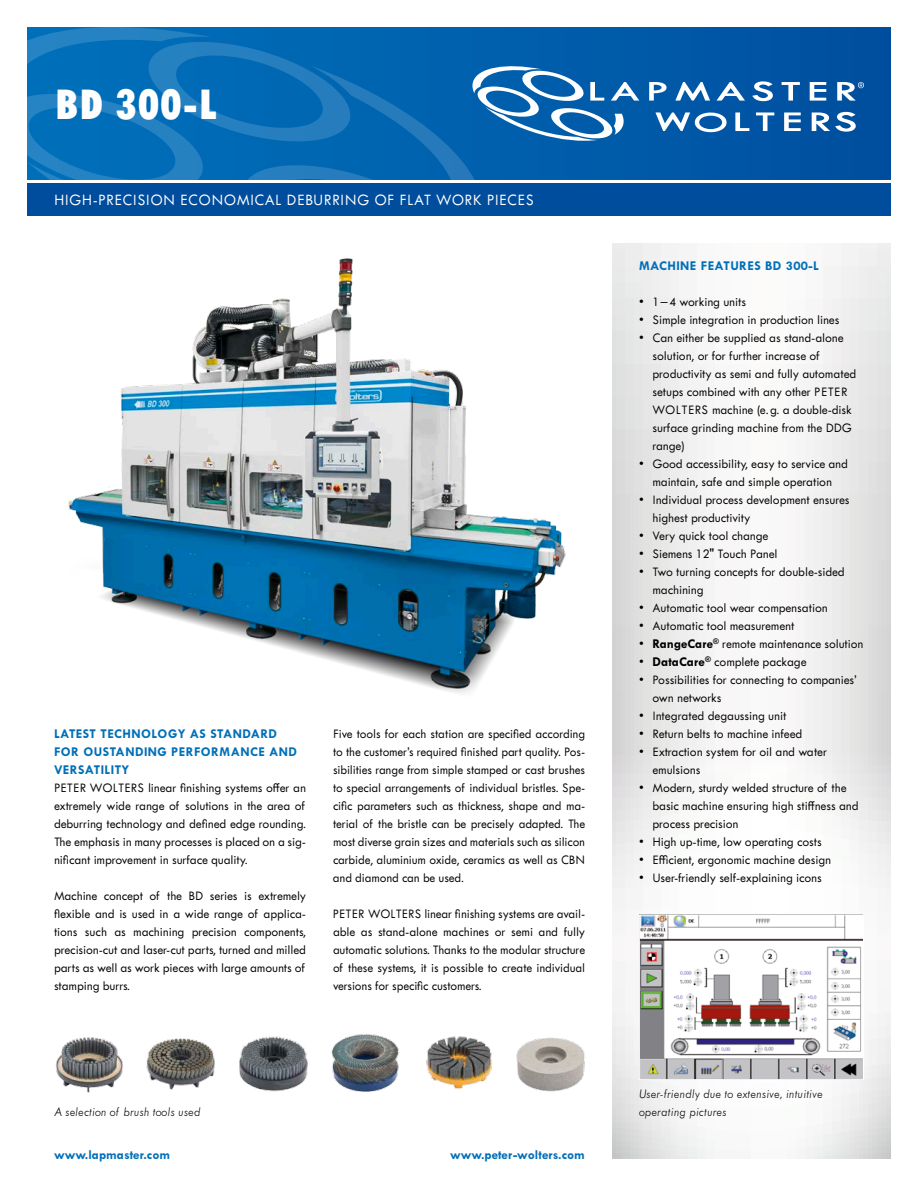
<style>
.page{position:relative;width:918px;height:1188px;background:#fff}
.page>*{position:absolute;margin:0;border:0;box-sizing:border-box;transform-origin:0 0}
.t1{font:800 condensed 45px "Tw Cen MT Pro";color:#fff}
.t2{font:500 16.5px "Tw Cen MT Pro Semi";letter-spacing:.03em;color:#fff}
.t3{font:500 13.5px/18px "Tw Cen MT Pro Semi";color:#000}
.t4{font:700 13.5px/18px "Tw Cen MT Pro";letter-spacing:.03em;color:#006fb9}
.t5{font:italic 300 13.5px/18px "Tw Cen MT Pro";color:#000}
.t6{font:700 13.5px "Tw Cen MT Pro";color:#006fb9}
.s1{font-family:"Tw Cen MT Pro";font-weight:700}
</style>
<div class="page">
<svg style="left:612px;top:243px;width:279px;height:916px"></svg>
<div style="left:27px;top:27px;width:864px;height:153px;background:#0056a6"></div>
<svg style="left:649px;top:82px;width:18px;height:19px"></svg>
<svg style="left:675px;top:82px;width:35px;height:19px"></svg>
<svg style="left:717px;top:82px;width:28px;height:19px"></svg>
<svg style="left:752px;top:81px;width:21px;height:20px"></svg>
<svg style="left:782px;top:82px;width:18px;height:19px"></svg>
<svg style="left:810px;top:82px;width:16px;height:19px"></svg>
<svg style="left:837px;top:82px;width:27px;height:19px"></svg>
<svg style="left:756px;top:112px;width:18px;height:19px"></svg>
<svg style="left:784px;top:112px;width:17px;height:19px"></svg>
<svg style="left:812px;top:112px;width:44px;height:20px"></svg>
<svg style="left:735px;top:112px;width:14px;height:19px"></svg>
<svg style="left:655px;top:112px;width:72px;height:20px"></svg>
<svg style="left:482px;top:66px;width:157px;height:75px"></svg>
<svg style="left:27px;top:27px;width:455px;height:153px;fill:#006ab6"></svg>
<div style="left:27px;top:184px;width:864px;height:32px;background:#004d9d"></div>
<img style="left:68px;top:258px;width:498px;height:435px">
<img style="left:641px;top:917px;width:221px;height:161px">
<div style="left:639px;top:915px;width:225px;height:165px;border:1px solid #fff"></div>
<img style="left:56px;top:1037px;width:67px;height:56px">
<img style="left:146px;top:1038px;width:69px;height:52px">
<img style="left:239px;top:1036px;width:69px;height:56px">
<img style="left:331px;top:1033px;width:68px;height:59px">
<img style="left:516px;top:1037px;width:69px;height:55px">
<img style="left:426px;top:1036px;width:67px;height:53px">
<h1 class="t1" style="left:54px;top:77px;width:165px">BD 300-L</h1>
<p class="t2" style="left:54px;top:192px;width:481px">High-precision economical deburring of flat work pieces</p>
<p class="t4" style="left:54px;top:725px;width:245px">LATEST TECHNOLOGY AS STANDARD<br>FOR OUSTANDING PERFORMANCE AND<br>VERSATILITY</p>
<p class="t3" style="left:54px;top:779px;width:8px">PETERWOLTERS</p>
<p class="t3" style="left:54px;top:779px;width:254px;text-align:justify;text-indent:94px">linear finishing systems offer an extremely wide range of solutions in the area of deburring technology and defined edge rounding.<br>The emphasis in many processes is placed on a sig&shy;nificant improvement in surface quality.</p>
<p class="t3" style="left:54px;top:887px;width:254px;text-align:justify">Machine concept of the BD series is extremely flexible and is used in a wide range of applica&shy;tions such as machining precision components, precision-cut and laser-cut parts, turned and milled parts as well as work pieces with large amounts of stamping burrs.</p>
<p class="t3" style="left:333px;top:725px;width:254px">Five tools for each station are specified according to the customer’s required finished part quality. Pos&shy;sibilities range from simple stamped or cast brushes to special arrangements of individual bristles. Spe&shy;cific parameters such as thickness, shape and ma&shy;terial of the bristle can be precisely adapted. The most diverse grain sizes and materials such as silicon carbide, aluminium oxide, ceramics as well as CBN and diamond can be used.</p>
<p class="t3" style="left:333px;top:905px;width:8px">PETERWOLTERS</p>
<p class="t3" style="left:333px;top:905px;width:254px;text-align:justify;text-indent:91px">linear finishing systems are avail&shy;able as stand-alone machines or semi and fully automatic solutions. Thanks to the modular structure of these systems, it is possible to create individual versions for specific customers.</p>
<p class="t5" style="left:54px;top:1103px;width:148px">A selection of brush tools used</p>
<p class="t6" style="left:54px;top:1147px;width:118px">www.lapmaster.com</p>
<p class="t6" style="left:450px;top:1147px;width:136px">www.peter-wolters.com</p>
<p class="t4" style="left:639px;top:257px;width:181px">MACHINE FEATURES BD 300-L</p>
<p class="t3" style="left:639px;top:293px;width:109px">• 1–4 working units</p>
<p class="t3" style="left:639px;top:311px;width:202px">• Simple integration in production lines</p>
<p class="t3" style="left:652px;top:329px;width:205px;text-indent:-14px">• Can either be supplied as stand-alone solution, or for further increase of productivity as semi and fully automated setups combined with any other PETER<br>WOLTERS</p>
<p class="t3" style="left:652px;top:401px;width:201px;text-indent:60px">machine (e. g. a double-disk surface grinding machine from the DDG range)</p>
<p class="t3" style="left:639px;top:455px;width:210px;text-align:center">• Good accessibility, easy to service and maintain, safe and simple operation</p>
<p class="t3" style="left:652px;top:491px;width:199px;text-indent:-14px">• Individual process development ensures highest productivity</p>
<p class="t3" style="left:639px;top:527px;width:131px">• Very quick tool change</p>
<p class="t3" style="left:639px;top:545px;width:140px">• Siemens 12" Touch Panel</p>
<p class="t3" style="left:652px;top:563px;width:194px;text-indent:-14px">• Two turning concepts for double-sided machining</p>
<p class="t3" style="left:639px;top:599px;width:190px">• Automatic tool wear compensation</p>
<p class="t3" style="left:639px;top:617px;width:157px">• Automatic tool measurement</p>
<p class="t3" style="left:639px;top:635px;width:226px">• <span class="s1">RangeCare</span><sup>®</sup> remote maintenance solution</p>
<p class="t3" style="left:639px;top:653px;width:169px">• <span class="s1">DataCare</span><sup>®</sup> complete package</p>
<p class="t3" style="left:653px;top:671px;width:206px;text-indent:-14px">• Possibilities for connecting to companies’ own networks</p>
<p class="t3" style="left:639px;top:707px;width:149px">• Integrated degaussing unit</p>
<p class="t3" style="left:639px;top:725px;width:165px">• Return belts to machine infeed</p>
<p class="t3" style="left:653px;top:743px;width:176px;text-indent:-14px">• Extraction system for oil and water emulsions</p>
<p class="t3" style="left:653px;top:779px;width:207px;text-indent:-14px">• Modern, sturdy welded structure of the basic machine ensuring high stiffness and process precision</p>
<p class="t3" style="left:639px;top:833px;width:184px">• High up-time, low operating costs</p>
<p class="t3" style="left:639px;top:851px;width:194px">• Efficient, ergonomic machine design</p>
<p class="t3" style="left:639px;top:869px;width:184px">• User-friendly self-explaining icons</p>
<p class="t5" style="left:639px;top:1085px;width:185px">User-friendly due to extensive, intuitive operating pictures</p>
</div>
